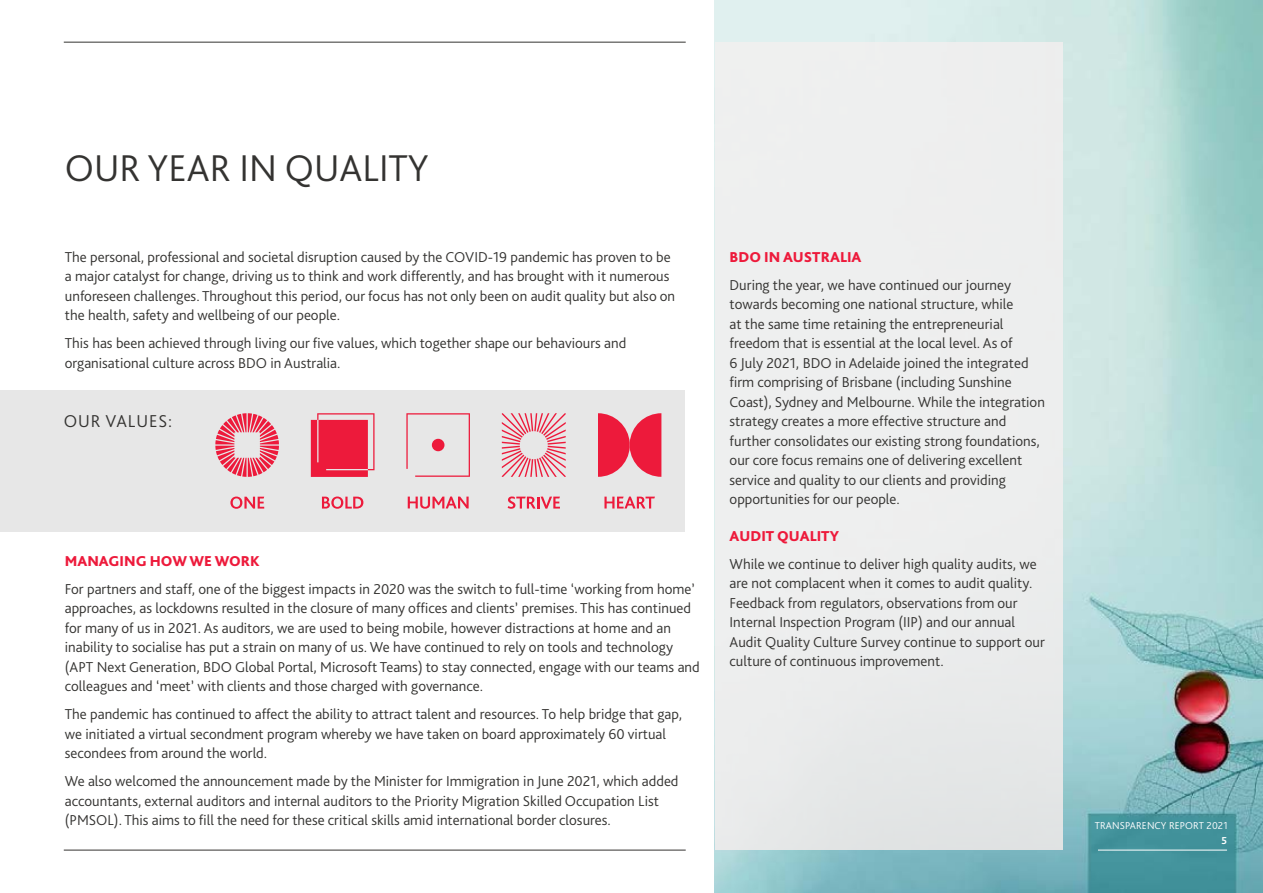
<style>
.page{position:relative;width:1263px;height:893px;background:#fff}
.page>*{position:absolute;margin:0;border:0;box-sizing:border-box;transform-origin:0 0}
.t1{font:300 39px "Bliss Pro";color:#343331}
.t2{font:300 18px "Bliss Pro";letter-spacing:.05em;color:#343331}
.t3{font:300 15px/19.5px "Bliss Pro";color:#343331}
.t4{font:800 15px "Bliss Pro";color:#ed1a3b}
.t5{font:300 10.5px "Bliss Pro";letter-spacing:.01em;color:#fff}
.t6{font:700 10.5px "Bliss Pro";color:#fff}
</style>
<div class="page">
<img style="left:715px;top:0;width:548px;height:893px">
<div style="left:715px;top:42px;width:347px;height:808px;background:#f1f1f1"></div>
<hr style="left:64px;top:42px;width:622px;height:1px;background:#343331">
<hr style="left:64px;top:850px;width:622px;height:1px;background:#343331">
<hr style="left:1098px;top:850px;width:129px;height:1px;background:#fff">
<div style="left:0;top:390px;width:685px;height:142px;background:#e7e7e7"></div>
<svg style="left:311px;top:413px;width:63px;height:64px;background:#eb405b"></svg>
<svg style="left:322px;top:496px;width:41px;height:13px"></svg>
<svg style="left:215px;top:413px;width:64px;height:64px"></svg>
<svg style="left:230px;top:497px;width:34px;height:12px"></svg>
<svg style="left:406px;top:413px;width:64px;height:64px"></svg>
<svg style="left:408px;top:496px;width:61px;height:13px"></svg>
<svg style="left:502px;top:413px;width:64px;height:64px"></svg>
<svg style="left:508px;top:496px;width:52px;height:13px"></svg>
<svg style="left:598px;top:413px;width:63px;height:64px"></svg>
<svg style="left:604px;top:497px;width:51px;height:11px"></svg>
<h1 class="t1" style="left:65px;top:143px;width:365px">OUR YEAR IN QUALITY</h1>
<p class="t3" style="left:65px;top:246px;width:612px">The personal, professional and societal disruption caused by the COVID-19 pandemic has proven to be a major catalyst for change, driving us to think and work differently, and has brought with it numerous unforeseen challenges. Throughout this period, our focus has not only been on audit quality but also on the health, safety and wellbeing of our people.</p>
<p class="t3" style="left:65px;top:333px;width:563px">This has been achieved through living our five values, which together shape our behaviours and organisational culture across BDO in Australia.</p>
<p class="t2" style="left:64px;top:410px;width:110px">OUR VALUES:</p>
<p class="t4" style="left:65px;top:551px;width:196px">MANAGING HOW WE WORK</p>
<p class="t3" style="left:65px;top:579px;width:636px">For partners and staff, one of the biggest impacts in 2020 was the switch to full-time ‘working from home’ approaches, as lockdowns resulted in the closure of many offices and clients’ premises. This has continued for many of us in 2021. As auditors, we are used to being mobile, however distractions at home and an inability to socialise has put a strain on many of us. We have continued to rely on tools and technology (APT Next Generation, BDO Global Portal, Microsoft Teams) to stay connected, engage with our teams and colleagues and ‘meet’ with clients and those charged with governance.</p>
<p class="t3" style="left:65px;top:704px;width:619px">The pandemic has continued to affect the ability to attract talent and resources. To help bridge that gap, we initiated a virtual secondment program whereby we have taken on board approximately 60 virtual secondees from around the world.</p>
<p class="t3" style="left:65px;top:771px;width:615px">We also welcomed the announcement made by the Minister for Immigration in June 2021, which added accountants, external auditors and internal auditors to the Priority Migration Skilled Occupation List (PMSOL). This aims to fill the need for these critical skills amid international border closures.</p>
<p class="t4" style="left:730px;top:247px;width:133px">BDO IN AUSTRALIA</p>
<p class="t3" style="left:730px;top:274px;width:317px">During the year, we have continued our journey towards becoming one national structure, while<br>at the same time retaining the entrepreneurial freedom that is essential at the local level. As of<br>6 July 2021, BDO in Adelaide joined the integrated firm comprising of Brisbane (including Sunshine Coast), Sydney and Melbourne. While the integration strategy creates a more effective structure and further consolidates our existing strong foundations, our core focus remains one of delivering excellent service and quality to our clients and providing opportunities for our people.</p>
<p class="t4" style="left:730px;top:526px;width:111px">AUDIT QUALITY</p>
<p class="t3" style="left:730px;top:553px;width:317px">While we continue to deliver high quality audits, we are not complacent when it comes to audit quality.<br>Feedback from regulators, observations from our Internal Inspection Program (IIP) and our annual Audit Quality Culture Survey continue to support our culture of continuous improvement.</p>
<p class="t5" style="left:1095px;top:819px;width:134px">TRANSPARENCY REPORT 2021</p>
<p class="t6" style="left:1221px;top:834px;width:7px">5</p>
</div>
